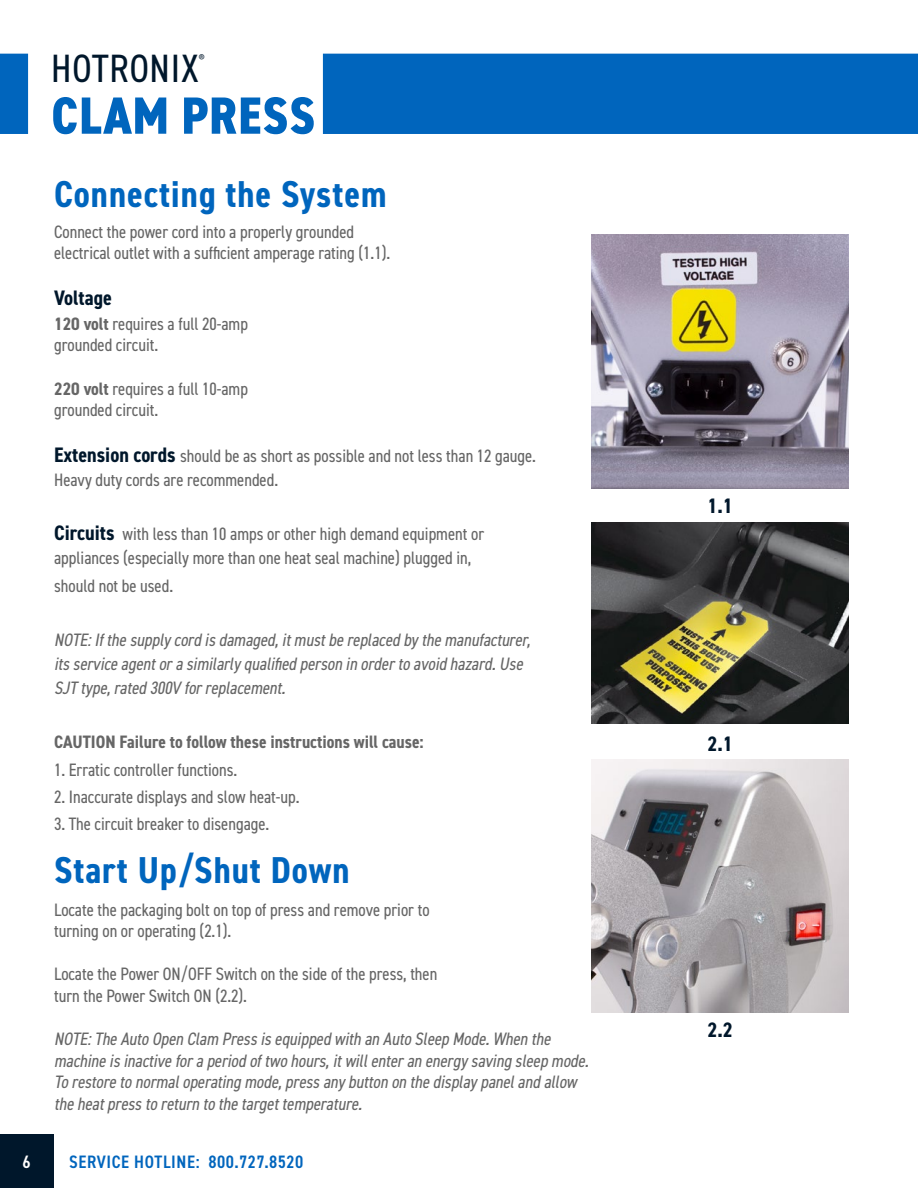
<style>
.page{position:relative;width:918px;height:1188px;background:#fff}
.page>*{position:absolute;margin:0;border:0;box-sizing:border-box;transform-origin:0 0}
.t1{font:800 condensed 52.5px "DIN2014";letter-spacing:.02em;color:#0065bd}
.t2{font:condensed 39.6px "DIN2014";letter-spacing:.02em;color:#00172b}
.t3{font:700 condensed 37.5px "DIN2014";letter-spacing:.025em;color:#0065bd}
.t4{font:700 condensed 21px "DIN2014";color:#00172b}
.t5{font:condensed 18px/21.6px "DIN2014";color:#666}
.t6{font:italic condensed 18px/21.6px "DIN2014";color:#666}
.t7{font:700 condensed 18px "DIN2014";color:#666}
.t8{font:600 condensed 18px "DIN2014";letter-spacing:.035em;color:#0065bd}
.t9{font:600 condensed 18px "DIN2014";color:#fff}
.t10{font:condensed 10.35px "DIN2014";color:#00172b}
.s1{font-weight:700}
.s2{font-weight:700;font-size:21px;color:#00172b}
</style>
<div class="page">
<div style="left:0;top:1135px;width:54px;height:53px;background:#00172b"></div>
<svg style="left:0;top:54px;width:918px;height:80px;fill:#0065bd"></svg>
<img style="left:592px;top:235px;width:256px;height:253px">
<img style="left:592px;top:522px;width:256px;height:201px">
<img style="left:592px;top:759px;width:256px;height:253px">
<h2 class="t2" style="left:51px;top:42px;width:149px">HOTRONIX</h2>
<p class="t10" style="left:199px;top:52px;width:7px">®</p>
<h1 class="t1" style="left:51px;top:81px;width:265px">CLAM PRESS</h1>
<h3 class="t3" style="left:54px;top:169px;width:334px">Connecting the System</h3>
<p class="t5" style="left:54px;top:220px;width:338px">Connect the power cord into a properly grounded electrical outlet with a sufficient amperage rating (1.1).</p>
<p class="t4" style="left:54px;top:284px;width:59px">Voltage</p>
<p class="t5" style="left:54px;top:312px;width:195px"><span class="s1">120 volt</span> requires a full 20-amp grounded circuit.</p>
<p class="t5" style="left:54px;top:377px;width:195px"><span class="s1">220 volt</span> requires a full 10-amp grounded circuit.</p>
<p class="t5" style="left:54px;top:443px;width:484px;line-height:24px"><span class="s2">Extension cords</span> should be as short as possible and not less than 12 gauge.<br>Heavy duty cords are recommended.</p>
<p class="t5" style="left:54px;top:521px;width:432px;line-height:24px"><span class="s2">Circuits</span> with less than 10 amps or other high demand equipment or appliances (especially more than one heat seal machine) plugged in,</p>
<p class="t5" style="left:54px;top:574px;width:121px">should not be used.</p>
<p class="t6" style="left:54px;top:627px;width:482px;line-height:24px">NOTE:Ifthesupplycord isdamaged,itmustbereplaced bythemanufacturer, itsserviceagentorasimilarlyqualified person in ordertoavoid hazard.Use<br>SJT type,rated 300V forreplacement.</p>
<p class="t7" style="left:54px;top:730px;width:371px">CAUTION Failure to follow these instructions will cause:</p>
<p class="t5" style="left:54px;top:758px;width:185px">1. Erratic controller functions.</p>
<p class="t5" style="left:54px;top:785px;width:247px">2. Inaccurate displays and slow heat-up.</p>
<p class="t5" style="left:54px;top:812px;width:217px">3. The circuit breaker to disengage.</p>
<h3 class="t3" style="left:54px;top:846px;width:297px">Start Up/Shut Down</h3>
<p class="t5" style="left:54px;top:898px;width:377px">Locate the packaging bolt on top of press and remove prior to turning on or operating (2.1).</p>
<p class="t5" style="left:54px;top:963px;width:385px">Locate the Power ON/OFF Switch on the side of the press, then turn the Power Switch ON (2.2).</p>
<p class="t6" style="left:54px;top:1028px;width:540px">NOTE:TheAutoOpen Clam Pressisequipped with an AutoSleep Mode.When the machineisinactiveforaperiod oftwohours,itwillenteran energysaving sleep mode.<br>Torestoretonormaloperating mode,pressanybutton on thedisplaypaneland allow theheatpresstoreturn tothetargettemperature.</p>
<p class="t9" style="left:23px;top:1150px;width:10px">6</p>
<p class="t8" style="left:69px;top:1150px;width:236px">SERVICE HOTLINE: 800.727.8520</p>
<p class="t4" style="left:707px;top:492px;width:27px">1.1</p>
<p class="t4" style="left:707px;top:730px;width:27px">2.1</p>
<p class="t4" style="left:707px;top:1016px;width:27px">2.2</p>
</div>
